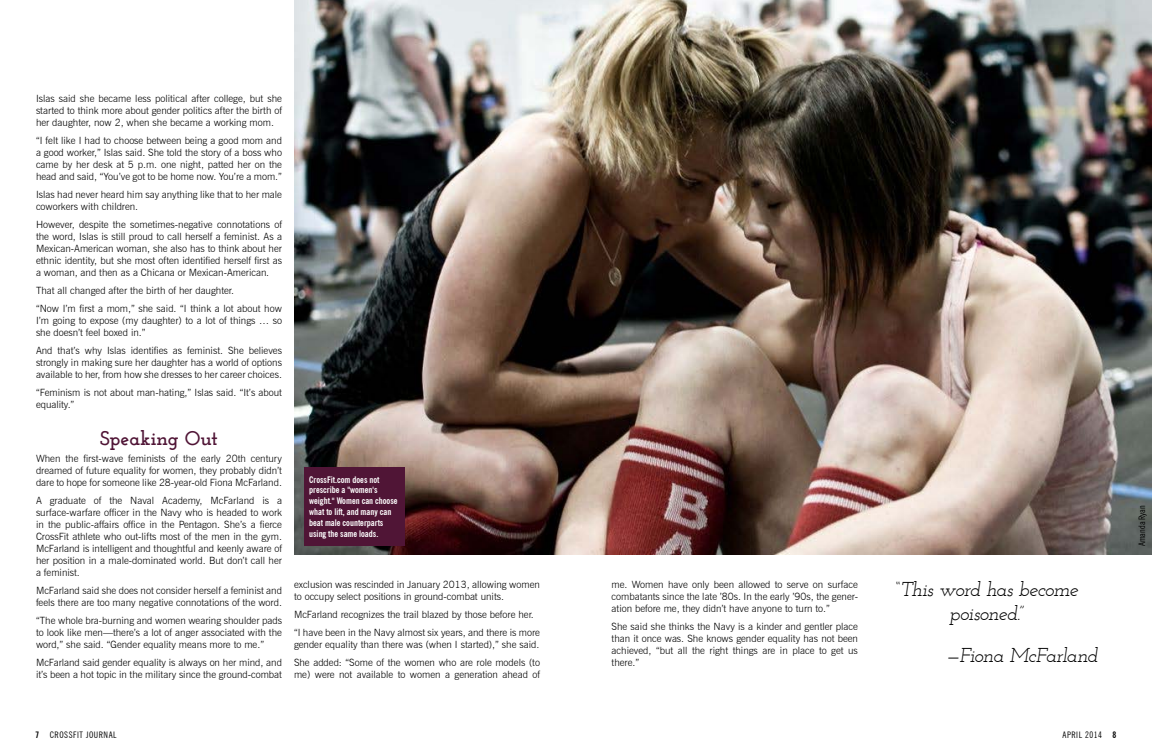
<style>
.page{position:relative;width:1152px;height:756px;background:#fff}
.page>*{position:absolute;margin:0;border:0;box-sizing:border-box;transform-origin:0 0}
.t1{font:italic 20px/24px "Josefin Slab";letter-spacing:-.03em;color:#000;text-align:center}
.t2{font:700 20px "Josefin Slab";letter-spacing:-.005em;color:#501536}
.t3{font:300 10px/12px "News Gothic BT";color:#000;text-align:justify}
.t4{font:700 condensed 9px/10.8px "News Gothic BT";color:#fff}
.t5{font:condensed 9px "News Gothic BT";letter-spacing:.06em;color:#000}
.t6{font:condensed 9px "News Gothic BT";color:#000}
.s1{font-weight:700}
</style>
<div class="page">
<img style="left:294px;top:0;width:858px;height:555px">
<div style="left:304px;top:467px;width:100px;height:79px;background:#501536"></div>
<p class="t3" style="left:36px;top:92px;width:248px">Islas said she became less political after college, but she started to think more about gender politics after the birth of her daughter, now 2, when she became a working mom.</p>
<p class="t3" style="left:36px;top:134px;width:248px">“I felt like I had to choose between being a good mom and a good worker,” Islas said. She told the story of a boss who came by her desk at 5 p.m. one night, patted her on the head and said, “You’ve got to be home now. You’re a mom.”</p>
<p class="t3" style="left:36px;top:188px;width:248px">Islas had never heard him say anything like that to her male coworkers with children.</p>
<p class="t3" style="left:36px;top:218px;width:247px">However, despite the sometimes-negative connotations of the word, Islas is still proud to call herself a feminist. As a Mexican-American woman, she also has to think about her ethnic identity, but she most often identified herself first as a woman, and then as a Chicana or Mexican-American.</p>
<p class="t3" style="left:36px;top:281px;width:248px;line-height:18px">That all changed after the birth of her daughter.<br>“Now I’m first a mom,” she said. “I think a lot about how</p>
<p class="t3" style="left:36px;top:314px;width:247px">I’m going to expose (my daughter) to a lot of things … so she doesn’t feel boxed in.”</p>
<p class="t3" style="left:36px;top:344px;width:247px">And that’s why Islas identifies as feminist. She believes strongly in making sure her daughter has a world of options available to her, from how she dresses to her career choices.</p>
<p class="t3" style="left:36px;top:386px;width:248px">“Feminism is not about man-hating,” Islas said. “It’s about equality.”</p>
<h1 class="t2" style="left:100px;top:426px;width:119px">Speaking Out</h1>
<p class="t3" style="left:36px;top:452px;width:248px">When the first-wave feminists of the early 20th century dreamed of future equality for women, they probably didn’t dare to hope for someone like 28-year-old Fiona McFarland.</p>
<p class="t3" style="left:36px;top:494px;width:248px">A graduate of the Naval Academy, McFarland is a surface-warfare officer in the Navy who is headed to work in the public-affairs office in the Pentagon. She’s a fierce CrossFit athlete who out-lifts most of the men in the gym.<br>McFarland is intelligent and thoughtful and keenly aware of her position in a male-dominated world. But don’t call her a feminist.</p>
<p class="t3" style="left:36px;top:584px;width:247px">McFarland said she does not consider herself a feminist and feels there are too many negative connotations of the word.</p>
<p class="t3" style="left:36px;top:614px;width:248px">“The whole bra-burning and women wearing shoulder pads to look like men—there’s a lot of anger associated with the word,” she said. “Gender equality means more to me.”</p>
<p class="t3" style="left:36px;top:656px;width:247px">McFarland said gender equality is always on her mind, and it’s been a hot topic in the military since the ground-combat</p>
<p class="t4" style="left:309px;top:474px;width:90px">CrossFit.com does not prescribe a "women's weight." Women can choose what to lift, and many can beat male counterparts using the same loads.</p>
<p class="t3" style="left:294px;top:578px;width:248px">exclusion was rescinded in January 2013, allowing women to occupy select positions in ground-combat units.</p>
<p class="t3" style="left:294px;top:605px;width:248px;line-height:18px">McFarland recognizes the trail blazed by those before her. “I have been in the Navy almost six years, and there is more</p>
<p class="t3" style="left:294px;top:635px;width:248px;line-height:18px">gender equality than there was (when I started),” she said.<br>She added: “Some of the women who are role models (to</p>
<p class="t3" style="left:294px;top:668px;width:248px">me) were not available to women a generation ahead of</p>
<p class="t3" style="left:612px;top:578px;width:248px">me. Women have only been allowed to serve on surface combatants since the late ’80s. In the early ’90s, the gener&shy;ation before me, they didn’t have anyone to turn to.”</p>
<p class="t3" style="left:612px;top:620px;width:248px">She said she thinks the Navy is a kinder and gentler place than it once was. She knows gender equality has not been achieved, “but all the right things are in place to get us there.”</p>
<h1 class="t1" style="left:896px;top:577px;width:184px">“This word has become poisoned.”</h1>
<h1 class="t1" style="left:946px;top:643px;width:153px">—Fiona McFarland</h1>
<p class="t5" style="left:36px;top:729px;width:83px"><span class="s1">7</span> CROSSFIT JOURNAL</p>
<p class="t5" style="left:1063px;top:729px;width:55px">APRIL 2014 <span class="s1">8</span></p>
<p class="t6" style="left:1136px;top:546px;width:43px;rotate:-90deg">Amanda Ryan</p>
</div>
